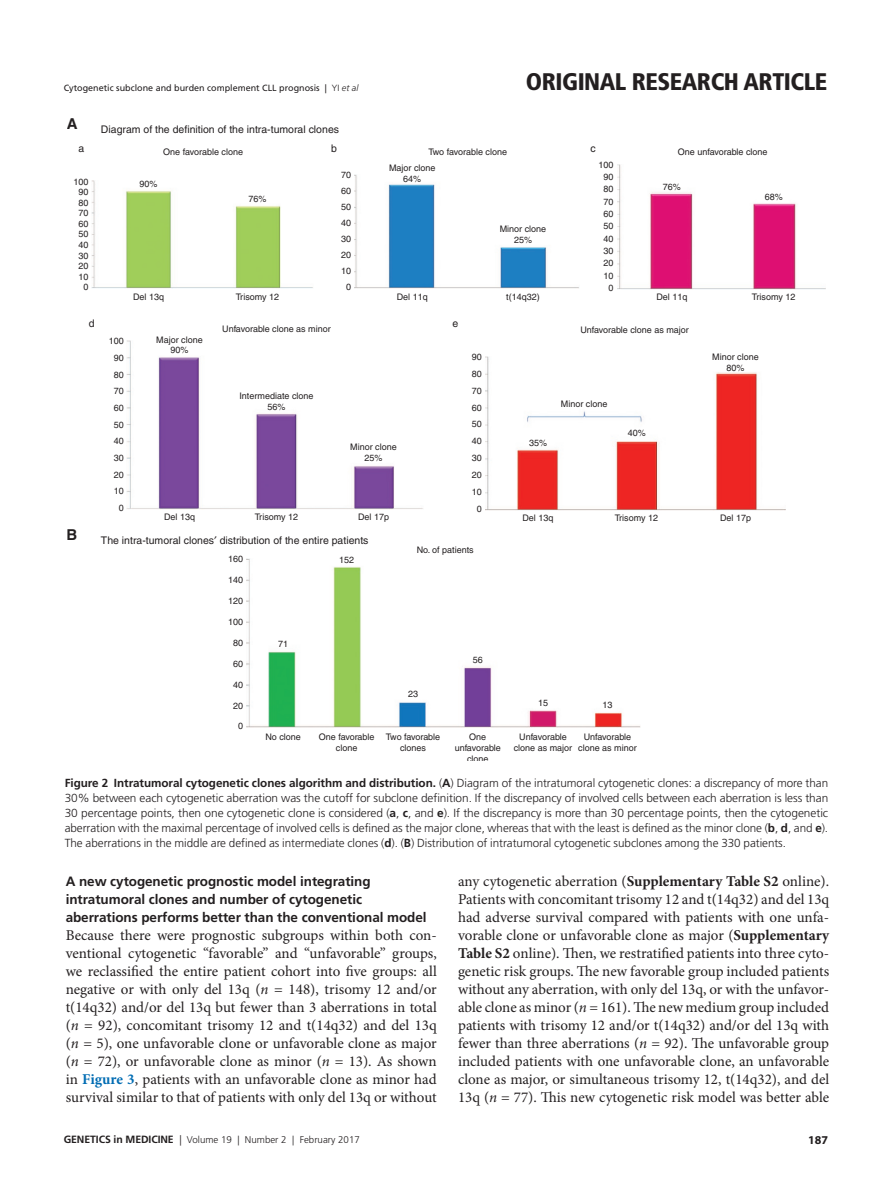
<style>
.page{position:relative;width:893px;height:1187px;background:#fff}
.page>*{position:absolute;margin:0;border:0;box-sizing:border-box;transform-origin:0 0}
.t1{font:900 condensed 24px "Frutiger LT Pro";letter-spacing:-.02em;color:#231f20}
.t2{font:15px/18px "Minion Pro";color:#231f20;text-align:justify}
.t3{font:700 15px "Helvetica";color:#231f20}
.t4{font:700 13.5px/18px "Frutiger LT Pro";letter-spacing:-.005em;color:#231f20}
.t5{font:700 12px "Myriad Pro";color:#231f20}
.t6{font:300 11.7px/15px "Frutiger LT Pro";letter-spacing:-.005em;color:#231f20;text-align:justify}
.t7{font:10.5px "Helvetica";color:#231f20}
.t8{font:700 10.5px "Frutiger LT Pro";letter-spacing:-.01em;color:#231f20}
.t9{font:300 9.75px "Frutiger LT Pro";color:#231f20}
.t10{font:9px/10.8px "Helvetica";color:#231f20;text-align:center}
.t11{font:9px "Frutiger LT Pro Roman 2";color:#231f20}
.s1{font-family:"Frutiger LT Pro Light 2"}
.s2{font-family:"Frutiger LT Pro";font-weight:300;font-style:italic}
.s3{font-weight:700}
.s4{font-style:italic}
.s5{font-weight:700;color:#006cb3}
.s6{font-weight:700;font-size:10.5px}
.s7{font-size:10.5px}
</style>
<div class="page">
<img style="left:246px;top:558px;width:394px;height:169px">
<img style="left:617px;top:164px;width:208px;height:125px">
<img style="left:354px;top:174px;width:225px;height:115px">
<img style="left:91px;top:181px;width:222px;height:108px">
<img style="left:127px;top:340px;width:296px;height:170px">
<img style="left:485px;top:356px;width:301px;height:154px">
<p class="t11" style="left:64px;top:82px;width:296px">Cytogenetic subclone and burden complement CLL prognosis | <span class="s1">YI</span> <span class="s2">et al</span></p>
<h1 class="t1" style="left:526px;top:68px;width:303px">ORIGINAL RESEARCH ARTICLE</h1>
<p class="t3" style="left:67px;top:115px;width:12px">A</p>
<p class="t7" style="left:79px;top:142px;width:7px">a</p>
<p class="t10" style="left:73px;top:176px;width:17px;text-align:right">100<br>90<br>80<br>70<br>60<br>50<br>40<br>30<br>20<br>10<br>0</p>
<p class="t7" style="left:101px;top:123px;width:240px">Diagram of the definition of the intra-tumoral clones</p>
<p class="t7" style="left:331px;top:142px;width:7px">b</p>
<p class="t7" style="left:591px;top:142px;width:7px">c</p>
<p class="t10" style="left:163px;top:147px;width:81px">One favorable clone</p>
<p class="t10" style="left:428px;top:147px;width:80px">Two favorable clone</p>
<p class="t10" style="left:678px;top:147px;width:91px">One unfavorable clone</p>
<p class="t10" style="left:598px;top:158px;width:17px;line-height:12.3px;text-align:right">100<br>90<br>80<br>70<br>60<br>50<br>40<br>30<br>20<br>10<br>0</p>
<p class="t10" style="left:389px;top:162px;width:48px">Major clone<br>64%</p>
<p class="t10" style="left:341px;top:167px;width:12px;line-height:16px">70<br>60<br>50<br>40<br>30<br>20<br>10<br>0</p>
<p class="t10" style="left:140px;top:178px;width:20px">90%</p>
<p class="t10" style="left:663px;top:182px;width:20px">76%</p>
<p class="t10" style="left:765px;top:191px;width:20px">68%</p>
<p class="t10" style="left:249px;top:194px;width:20px">76%</p>
<p class="t10" style="left:500px;top:223px;width:48px">Minor clone<br>25%</p>
<p class="t10" style="left:133px;top:291px;width:33px">Del 13q</p>
<p class="t10" style="left:236px;top:291px;width:45px">Trisomy 12</p>
<p class="t10" style="left:397px;top:291px;width:33px">Del 11q</p>
<p class="t10" style="left:506px;top:291px;width:35px">t(14q32)</p>
<p class="t10" style="left:656px;top:291px;width:33px">Del 11q</p>
<p class="t10" style="left:752px;top:291px;width:45px">Trisomy 12</p>
<p class="t3" style="left:66px;top:525px;width:12px">B</p>
<p class="t7" style="left:89px;top:317px;width:7px">d</p>
<p class="t7" style="left:453px;top:317px;width:7px">e</p>
<p class="t10" style="left:222px;top:324px;width:110px">Unfavorable clone as minor</p>
<p class="t10" style="left:109px;top:333px;width:17px;line-height:16.6px;text-align:right">100<br>90<br>80<br>70<br>60<br>50<br>40<br>30<br>20<br>10<br>0</p>
<p class="t10" style="left:156px;top:334px;width:48px">Major clone<br>90%</p>
<p class="t10" style="left:164px;top:511px;width:33px">Del 13q</p>
<p class="t10" style="left:239px;top:390px;width:76px">Intermediate clone<br>56%</p>
<p class="t10" style="left:255px;top:511px;width:45px">Trisomy 12</p>
<p class="t10" style="left:350px;top:441px;width:48px">Minor clone<br>25%</p>
<p class="t10" style="left:358px;top:511px;width:33px">Del 17p</p>
<p class="t10" style="left:472px;top:348px;width:12px;line-height:17px">90<br>80<br>70<br>60<br>50<br>40<br>30<br>20<br>10<br>0</p>
<p class="t7" style="left:101px;top:534px;width:269px">The intra-tumoral clones distribution of the entire patients</p>
<p class="t10" style="left:228px;top:553px;width:17px">160</p>
<p class="t10" style="left:228px;top:574px;width:17px">140</p>
<p class="t10" style="left:228px;top:595px;width:17px">120</p>
<p class="t10" style="left:228px;top:616px;width:17px">100</p>
<p class="t10" style="left:233px;top:637px;width:12px">80</p>
<p class="t10" style="left:233px;top:658px;width:12px">60</p>
<p class="t10" style="left:233px;top:679px;width:12px">40</p>
<p class="t10" style="left:233px;top:700px;width:12px">20</p>
<p class="t10" style="left:238px;top:720px;width:7px">0</p>
<p class="t10" style="left:278px;top:638px;width:12px">71</p>
<p class="t10" style="left:339px;top:554px;width:17px">152</p>
<p class="t10" style="left:417px;top:544px;width:59px">No. of patients</p>
<p class="t10" style="left:408px;top:688px;width:12px">23</p>
<p class="t10" style="left:473px;top:654px;width:12px">56</p>
<p class="t10" style="left:580px;top:325px;width:110px">Unfavorable clone as major</p>
<p class="t10" style="left:529px;top:437px;width:20px">35%</p>
<p class="t10" style="left:561px;top:398px;width:48px">Minor clone</p>
<p class="t10" style="left:628px;top:428px;width:20px">40%</p>
<p class="t10" style="left:522px;top:512px;width:33px">Del 13q</p>
<p class="t10" style="left:615px;top:512px;width:45px">Trisomy 12</p>
<p class="t10" style="left:538px;top:697px;width:12px">15</p>
<p class="t10" style="left:602px;top:699px;width:12px">13</p>
<p class="t10" style="left:265px;top:731px;width:37px">No clone</p>
<p class="t10" style="left:319px;top:731px;width:57px">One favorable clone</p>
<p class="t10" style="left:386px;top:731px;width:56px">Two favorable clones</p>
<p class="t10" style="left:455px;top:731px;width:48px">One unfavorable clone</p>
<p class="t10" style="left:514px;top:731px;width:60px">Unfavorable clone as major</p>
<p class="t10" style="left:578px;top:731px;width:60px">Unfavorable clone as minor</p>
<p class="t10" style="left:712px;top:352px;width:48px">Minor clone<br>80%</p>
<p class="t10" style="left:720px;top:512px;width:33px">Del 17p</p>
<p class="t6" style="left:65px;top:775px;width:765px"><span class="s3">Figure 2 Intratumoral cytogenetic clones algorithm and distribution.</span> (<span class="s3">A</span>) Diagram of the intratumoral cytogenetic clones: a discrepancy of more than 30% between each cytogenetic aberration was the cutoff for subclone definition. If the discrepancy of involved cells between each aberration is less than 30 percentage points, then one cytogenetic clone is considered (<span class="s3">a</span>, <span class="s3">c</span>, and <span class="s3">e</span>). If the discrepancy is more than 30 percentage points, then the cytogenetic aberration with the maximal percentage of involved cells is defined as the major clone, whereas that with the least is defined as the minor clone (<span class="s3">b</span>, <span class="s3">d</span>, and <span class="s3">e</span>).<br>The aberrations in the middle are defined as intermediate clones (<span class="s3">d</span>). (<span class="s3">B</span>) Distribution of intratumoral cytogenetic subclones among the 330 patients.</p>
<p class="t4" style="left:66px;top:872px;width:362px">A new cytogenetic prognostic model integrating intratumoral clones and number of cytogenetic aberrations performs better than the conventional model</p>
<p class="t2" style="left:66px;top:926px;width:373px">Because there were prognostic subgroups within both con&shy;ventional cytogenetic “favorable” and “unfavorable” groups, we reclassified the entire patient cohort into five groups: all negative or with only del 13q (<span class="s4">n</span> = 148), trisomy 12 and/or t(14q32) and/or del 13q but fewer than 3 aberrations in total (<span class="s4">n</span> = 92), concomitant trisomy 12 and t(14q32) and del 13q (<span class="s4">n</span> = 5), one unfavorable clone or unfavorable clone as major (<span class="s4">n</span> = 72), or unfavorable clone as minor (<span class="s4">n</span> = 13). As shown in <span class="s5">Figure 3</span>, patients with an unfavorable clone as minor had survival similar to that of patients with only del 13q or without</p>
<p class="t8" style="left:64px;top:1133px;width:84px">Genetics in medicin</p>
<p class="t9" style="left:168px;top:1134px;width:193px"><span class="s6">e</span> <span class="s7">|</span> Volume 19 | Number 2 | February 2017</p>
<p class="t2" style="left:458px;top:872px;width:373px">any cytogenetic aberration (<span class="s3">Supplementary Table S2</span> online).<br>Patients with concomitant trisomy 12 and t(14q32) and del 13q had adverse survival compared with patients with one unfa&shy;vorable clone or unfavorable clone as major (<span class="s3">Supplementary Table S2</span> online). Then, we restratified patients into three cyto&shy;genetic risk groups. The new favorable group included patients without any aberration, with only del 13q, or with the unfavor&shy;able clone as minor (<span class="s4">n</span> = 161). The new medium group included patients with trisomy 12 and/or t(14q32) and/or del 13q with fewer than three aberrations (<span class="s4">n</span> = 92). The unfavorable group included patients with one unfavorable clone, an unfavorable clone as major, or simultaneous trisomy 12, t(14q32), and del 13q (<span class="s4">n</span> = 77). This new cytogenetic risk model was better able</p>
<p class="t5" style="left:808px;top:1132px;width:21px">187</p>
</div>
